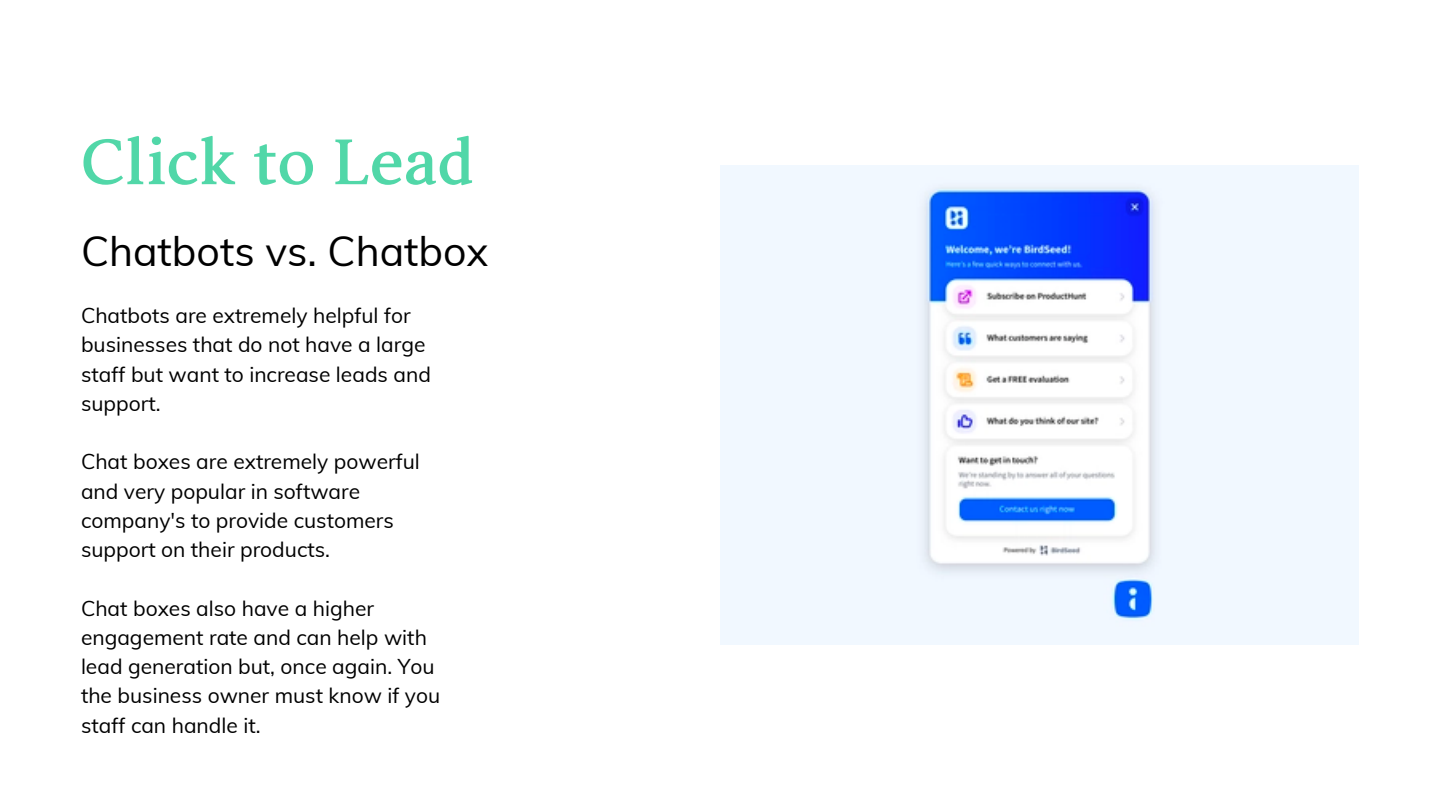
<style>
.page{position:relative;width:1440px;height:810px;background:#fff}
.page>*{position:absolute;margin:0;border:0;box-sizing:border-box;transform-origin:0 0}
.t1{font:62.3px "Arita buri Bold OTF";color:#51d7a8}
.t2{font:41px "Muli";color:#000}
.t3{font:21px/29.2px "Muli";color:#000}
</style>
<div class="page">
<img style="left:720px;top:166px;width:639px;height:479px">
<h1 class="t1" style="left:81px;top:127px;width:394px">Click to Lead</h1>
<h2 class="t2" style="left:81px;top:225px;width:409px">Chatbots vs. Chatbox</h2>
<p class="t3" style="left:81px;top:300px;width:351px">Chatbots are extremely helpful for businesses that do not have a large staff but want to increase leads and support.</p>
<p class="t3" style="left:81px;top:447px;width:340px">Chat boxes are extremely powerful and very popular in software company's to provide customers support on their products.</p>
<p class="t3" style="left:81px;top:593px;width:361px">Chat boxes also have a higher engagement rate and can help with lead generation but, once again. You the business owner must know if you staff can handle it.</p>
</div>
